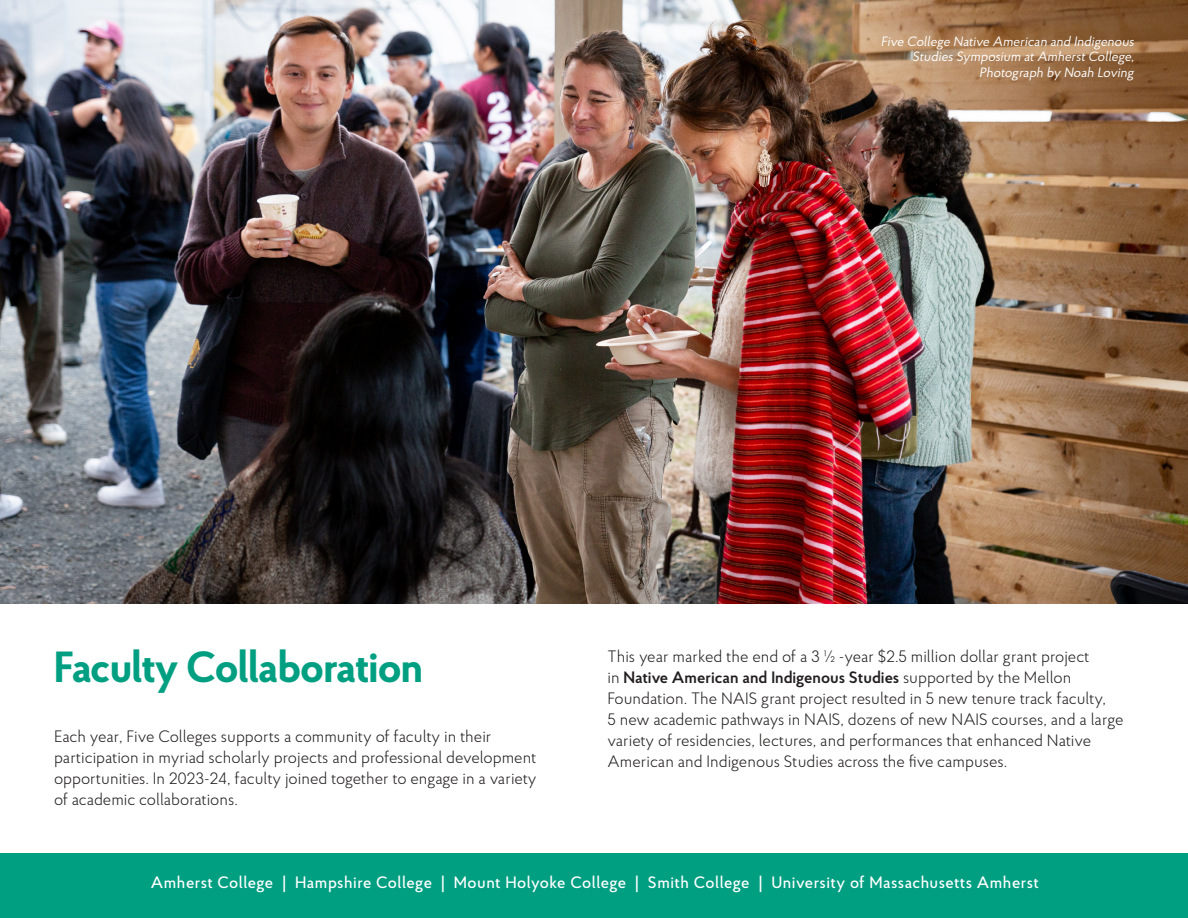
<style>
.page{position:relative;width:1188px;height:918px;background:#fff}
.page>*{position:absolute;margin:0;border:0;box-sizing:border-box;transform-origin:0 0}
.t1{font:700 43.5px "Proba Pro";letter-spacing:-.02em;color:#009f82}
.t2{font:300 16.5px/21px "Proba Pro";color:#231f20}
.t3{font:500 16.5px "Proba Pro";letter-spacing:.03em;color:#fff}
.t4{font:italic 13.5px/15.6px "Proba Pro";color:#fff;text-align:right}
.s1{font-weight:600}
</style>
<div class="page">
<div style="left:0;top:854px;width:1188px;height:64px;background:#009f82"></div>
<img style="left:0;top:0;width:1188px;height:604px">
<p class="t4" style="left:881px;top:33px;width:257px">Five College Native American and Indigenous<br>Studies Symposium atAmherstCollege,<br>Photograph by Noah Loving</p>
<p class="t1" style="left:54px;top:637px;width:371px">Faculty Collaboration</p>
<p class="t2" style="left:54px;top:726px;width:484px">Each year, Five Colleges supports a community of faculty in their participation in myriad scholarly projects and professional development opportunities. In 2023-24, faculty joined together to engage in a variety of academic collaborations.</p>
<p class="t2" style="left:608px;top:645px;width:518px">This year marked the end of a 3 ½ -year $2.5 million dollar grant project<br>in <span class="s1">Native American and Indigenous Studies</span> supported by the Mellon Foundation. The NAIS grant project resulted in 5 new tenure track faculty,<br>5 new academic pathways in NAIS, dozens of new NAIS courses, and a large variety of residencies, lectures, and performances that enhanced Native American and Indigenous Studies across the five campuses.</p>
<p class="t3" style="left:151px;top:872px;width:889px">Amherst College | Hampshire College | Mount Holyoke College | Smith College | University of Massachusetts Amherst</p>
</div>
